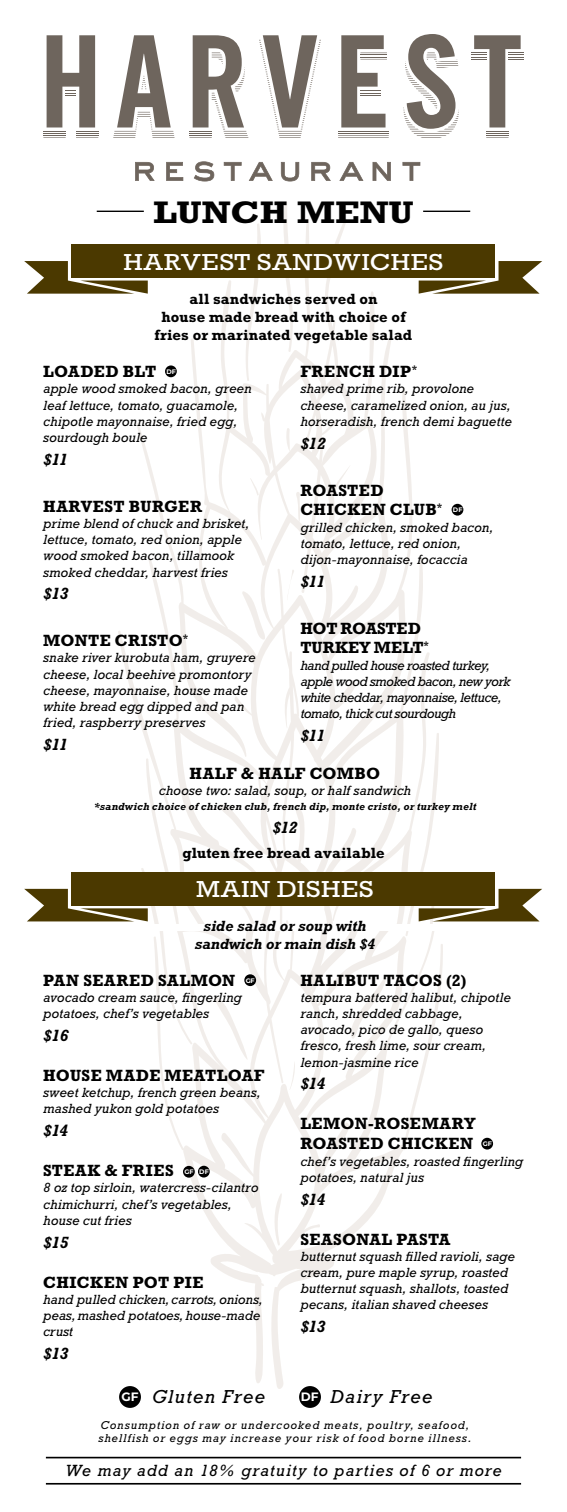
<style>
.page{position:relative;width:567px;height:1512px;background:#fff}
.page>*{position:absolute;margin:0;border:0;box-sizing:border-box;transform-origin:0 0}
.t1{font:700 31.65px "Rockwell Std";color:#000;scale:1.16 1}
.t2{font:23.55px "Rockwell Std";letter-spacing:.03em;color:#fff;scale:1.16 1}
.t3{font:italic 19.05px "Rockwell Std";letter-spacing:.065em;color:#000}
.t4{font:700 16.5px/19.8px "Rockwell Std";letter-spacing:.02em;color:#000}
.t5{font:italic 700 16.5px "Rockwell Std";letter-spacing:-.045em;color:#000}
.t6{font:italic 16.5px "Rockwell Std";letter-spacing:.065em;color:#000}
.t7{font:700 16.5px/19.8px "Rockwell Std";color:#000}
.t8{font:700 16.5px "Rockwell Std";letter-spacing:.04em;color:#000}
.t9{font:700 15px/18px "Rockwell Std";letter-spacing:.01em;color:#000;text-align:center}
.t10{font:italic 700 15px/18px "Rockwell Std";color:#000;text-align:center}
.t11{font:italic 13.5px/16.2px "Rockwell Std";letter-spacing:.005em;color:#000}
.t12{font:italic 13.5px/16.2px "Rockwell Std";letter-spacing:-.035em;color:#000}
.t13{font:italic 11.55px/13.8px "Rockwell Std";letter-spacing:.085em;color:#000}
.t14{font:italic 700 10.5px "Rockwell Std";letter-spacing:.025em;color:#000}
.t15{font:700 6.6px "Montserrat";color:#fff}
.s1{font-family:"Montserrat";font-weight:700;font-style:normal;font-size:12.15px;color:#fff}
</style>
<div class="page">
<svg style="left:121px;top:931px;width:322px;height:459px"></svg>
<svg style="left:151px;top:931px;width:42px;height:114px"></svg>
<svg style="left:405px;top:931px;width:33px;height:6px"></svg>
<svg style="left:118px;top:278px;width:321px;height:646px"></svg>
<svg style="left:287px;top:568px;width:8px;height:32px"></svg>
<svg style="left:250px;top:478px;width:9px;height:18px"></svg>
<svg style="left:286px;top:427px;width:4px;height:24px"></svg>
<svg style="left:221px;top:280px;width:11px;height:144px"></svg>
<svg style="left:243px;top:278px;width:23px;height:103px"></svg>
<svg style="left:276px;top:278px;width:20px;height:75px"></svg>
<hr style="left:97px;top:211px;width:47px;height:1px;background:#000">
<hr style="left:423px;top:211px;width:47px;height:1px;background:#000">
<svg style="left:113px;top:35px;width:62px;height:103px"></svg>
<svg style="left:189px;top:35px;width:59px;height:103px"></svg>
<svg style="left:259px;top:35px;width:62px;height:103px"></svg>
<svg style="left:341px;top:35px;width:46px;height:93px"></svg>
<hr style="left:338px;top:131px;width:51px;height:1px;background:#6e655d">
<hr style="left:338px;top:133px;width:51px;height:1px;background:#6e655d">
<hr style="left:338px;top:135px;width:51px;height:1px;background:#6e655d">
<svg style="left:338px;top:137px;width:51px;height:1px"></svg>
<svg style="left:403px;top:34px;width:56px;height:104px"></svg>
<svg style="left:471px;top:35px;width:53px;height:103px"></svg>
<svg style="left:43px;top:35px;width:55px;height:103px"></svg>
<svg style="left:135px;top:162px;width:20px;height:19px"></svg>
<svg style="left:166px;top:162px;width:17px;height:19px"></svg>
<svg style="left:194px;top:161px;width:20px;height:20px"></svg>
<svg style="left:224px;top:162px;width:18px;height:19px"></svg>
<svg style="left:249px;top:162px;width:24px;height:19px"></svg>
<svg style="left:281px;top:162px;width:18px;height:19px"></svg>
<svg style="left:311px;top:162px;width:20px;height:19px"></svg>
<svg style="left:339px;top:162px;width:24px;height:19px"></svg>
<svg style="left:373px;top:162px;width:18px;height:19px"></svg>
<svg style="left:403px;top:162px;width:17px;height:19px"></svg>
<svg style="left:119px;top:202px;width:329px;height:41px"></svg>
<div style="left:71px;top:244px;width:424px;height:34px;background:#4b3900"></div>
<svg style="left:419px;top:261px;width:123px;height:33px"></svg>
<svg style="left:24px;top:261px;width:124px;height:33px"></svg>
<div style="left:71px;top:872px;width:424px;height:34px;background:#4b3900"></div>
<svg style="left:404px;top:888px;width:138px;height:36px"></svg>
<svg style="left:24px;top:889px;width:124px;height:32px"></svg>
<div style="left:183px;top:1166px;width:12px;height:12px;background:#000;border-radius:50%"></div>
<div style="left:244px;top:974px;width:12px;height:12px;background:#000;border-radius:50%"></div>
<div style="left:481px;top:1138px;width:12px;height:12px;background:#000;border-radius:50%"></div>
<div style="left:165px;top:365px;width:12px;height:12px;background:#000;border-radius:50%"></div>
<div style="left:452px;top:504px;width:11px;height:12px;background:#000;border-radius:50%"></div>
<div style="left:198px;top:1166px;width:12px;height:12px;background:#000;border-radius:50%"></div>
<hr style="left:46px;top:1457px;width:475px;height:1px;background:#000">
<hr style="left:46px;top:1483px;width:475px;height:2px;background:#000">
<div style="left:119px;top:1386px;width:22px;height:22px;background:#000;border-radius:50%"></div>
<div style="left:299px;top:1386px;width:22px;height:22px;background:#000;border-radius:50%"></div>
<h1 class="t1" style="left:153px;top:194px;width:226px">LUNCH MENU</h1>
<h2 class="t2" style="left:124px;top:248px;width:277px">HARVEST SANDWICHES</h2>
<p class="t9" style="left:155px;top:290px;width:259px">all sandwiches served on<br>house made bread with choice of fries or marinated vegetable salad</p>
<p class="t4" style="left:300px;top:361px;width:118px">FRENCH DIP<sup>*</sup></p>
<p class="t11" style="left:300px;top:381px;width:213px">shaved prime rib, provolone cheese, caramelized onion, au jus, horseradish, french demi baguette</p>
<p class="t5" style="left:300px;top:433px;width:27px">$12</p>
<p class="t4" style="left:300px;top:480px;width:144px">ROASTED<br>CHICKEN CLUB<sup>*</sup></p>
<p class="t11" style="left:300px;top:519px;width:194px">grilled chicken, smoked bacon, tomato, lettuce, red onion, dijon-mayonnaise, focaccia</p>
<p class="t5" style="left:300px;top:572px;width:26px">$11</p>
<p class="t7" style="left:300px;top:618px;width:130px">HOT ROASTED<br>TURKEY MELT<sup>*</sup></p>
<p class="t12" style="left:300px;top:657px;width:211px">hand pulled house roasted turkey, apple wood smoked bacon, new york white cheddar, mayonnaise, lettuce, tomato, thick cut sourdough</p>
<p class="t5" style="left:300px;top:726px;width:26px">$11</p>
<p class="t4" style="left:190px;top:763px;width:192px">HALF &amp; HALF COMBO</p>
<p class="t11" style="left:159px;top:783px;width:254px">choose two: salad, soup, or half sandwich</p>
<p class="t14" style="left:94px;top:801px;width:384px">*sandwich choice of chicken club, french dip, monte cristo, or turkey melt</p>
<p class="t5" style="left:272px;top:818px;width:27px">$12</p>
<p class="t9" style="left:182px;top:843px;width:204px">gluten free bread available</p>
<p class="t4" style="left:43px;top:361px;width:115px">LOADED BLT</p>
<p class="t11" style="left:43px;top:381px;width:210px">apple wood smoked bacon, green leaf lettuce, tomato, guacamole, chipotle mayonnaise, fried egg, sourdough boule</p>
<p class="t5" style="left:43px;top:450px;width:26px">$11</p>
<p class="t4" style="left:43px;top:496px;width:160px">HARVEST BURGER</p>
<p class="t11" style="left:43px;top:515px;width:208px">prime blend of chuck and brisket, lettuce, tomato, red onion, apple wood smoked bacon, tillamook smoked cheddar, harvest fries</p>
<p class="t5" style="left:43px;top:584px;width:27px">$13</p>
<p class="t4" style="left:43px;top:631px;width:147px">MONTE CRISTO<sup>*</sup></p>
<p class="t11" style="left:43px;top:650px;width:214px">snake river kurobuta ham, gruyere cheese, local beehive promontory cheese, mayonnaise, house made white bread egg dipped and pan fried, raspberry preserves</p>
<p class="t5" style="left:43px;top:735px;width:26px">$11</p>
<p class="t15" style="left:166px;top:366px;width:11px">DF</p>
<p class="t15" style="left:453px;top:505px;width:11px">DF</p>
<h2 class="t2" style="left:196px;top:875px;width:155px">MAIN DISHES</h2>
<p class="t10" style="left:195px;top:917px;width:182px">side salad or soup with sandwich or main dish $4</p>
<p class="t4" style="left:43px;top:970px;width:194px">PAN SEARED SALMON</p>
<p class="t11" style="left:43px;top:989px;width:200px">avocado cream sauce, fingerling potatoes, chef’s vegetables</p>
<p class="t5" style="left:43px;top:1026px;width:27px">$16</p>
<p class="t4" style="left:43px;top:1065px;width:223px">HOUSE MADE MEATLOAF</p>
<p class="t11" style="left:43px;top:1084px;width:219px">sweet ketchup, french green beans, mashed yukon gold potatoes</p>
<p class="t5" style="left:43px;top:1121px;width:27px">$14</p>
<p class="t8" style="left:43px;top:1161px;width:132px">STEAK &amp; FRIES</p>
<p class="t11" style="left:43px;top:1180px;width:217px">8 oz top sirloin, watercress-cilantro chimichurri, chef’s vegetables, house cut fries</p>
<p class="t5" style="left:43px;top:1232px;width:27px">$15</p>
<p class="t4" style="left:43px;top:1272px;width:162px">CHICKEN POT PIE</p>
<p class="t11" style="left:43px;top:1291px;width:221px">hand pulled chicken, carrots, onions, peas, mashed potatoes, house-made crust</p>
<p class="t5" style="left:43px;top:1344px;width:27px">$13</p>
<p class="t15" style="left:246px;top:975px;width:10px">GF</p>
<p class="t15" style="left:199px;top:1167px;width:11px">DF</p>
<p class="t15" style="left:184px;top:1167px;width:11px">GF</p>
<p class="t4" style="left:300px;top:970px;width:168px">HALIBUT TACOS (2)</p>
<p class="t11" style="left:300px;top:989px;width:212px">tempura battered halibut, chipotle ranch, shredded cabbage, avocado, pico de gallo, queso fresco, fresh lime, sour cream, lemon-jasmine rice</p>
<p class="t5" style="left:300px;top:1074px;width:27px">$14</p>
<p class="t4" style="left:300px;top:1114px;width:177px">LEMON-ROSEMARY<br>ROASTED CHICKEN</p>
<p class="t11" style="left:300px;top:1153px;width:224px">chef’s vegetables, roasted fingerling potatoes, natural jus</p>
<p class="t5" style="left:300px;top:1189px;width:27px">$14</p>
<p class="t4" style="left:300px;top:1229px;width:152px">SEASONAL PASTA</p>
<p class="t11" style="left:300px;top:1248px;width:216px">butternut squash filled ravioli, sage cream, pure maple syrup, roasted butternut squash, shallots, toasted pecans, italian shaved cheeses</p>
<p class="t5" style="left:300px;top:1317px;width:27px">$13</p>
<p class="t15" style="left:483px;top:1139px;width:11px">GF</p>
<h3 class="t3" style="left:122px;top:1386px;width:145px"><span class="s1">GF</span> Gluten Free</h3>
<h3 class="t3" style="left:301px;top:1386px;width:133px"><span class="s1">DF</span> Dairy Free</h3>
<p class="t13" style="left:98px;top:1418px;width:374px">Consumption of raw or undercooked meats, poultry, seafood, shellfish or eggs may increase your risk of food borne illness.</p>
<p class="t6" style="left:65px;top:1461px;width:438px">We may add an 18% gratuity to parties of 6 or more</p>
</div>
